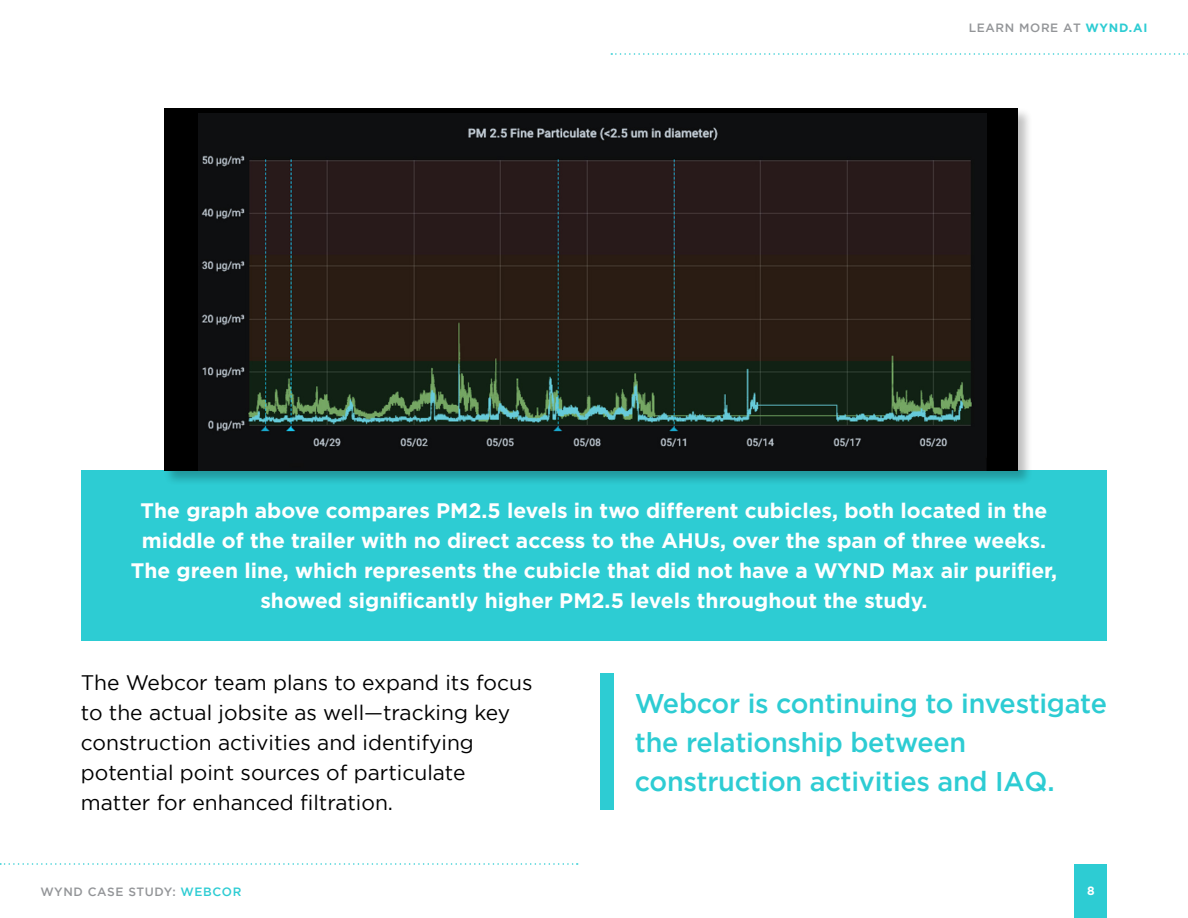
<style>
.page{position:relative;width:1188px;height:918px;background:#fff}
.page>*{position:absolute;margin:0;border:0;box-sizing:border-box;transform-origin:0 0}
.t1{font:500 27px/39px "Gotham";letter-spacing:-.01em;color:#2dccd3}
.t2{font:700 21px/30px "Gotham Pro";color:#fff;text-align:center}
.t3{font:21px/30px "Gotham";color:#000}
.t4{font:500 12px "Gotham";letter-spacing:.05em;color:#939598}
.t5{font:700 12px "Gotham Pro";color:#fff}
.s1{font-family:"Gotham Pro";font-weight:700;color:#2dccd3}
.s2{color:#2dccd3}
</style>
<div class="page">
<div style="left:1075px;top:864px;width:32px;height:54px;background:#2dccd3"></div>
<svg style="left:0;top:863px;width:578px;height:2px"></svg>
<svg style="left:611px;top:53px;width:577px;height:2px"></svg>
<div style="left:81px;top:471px;width:1026px;height:170px;background:#2dccd3"></div>
<div style="left:163px;top:108px;width:870px;height:379px;background:#000;opacity:.25"></div>
<div style="left:164px;top:108px;width:853px;height:363px;background:#000"></div>
<img style="left:199px;top:113px;width:787px;height:358px">
<div style="left:600px;top:673px;width:13px;height:137px;background:#2dccd3"></div>
<p class="t4" style="left:969px;top:20px;width:180px">LEARN MORE AT <span class="s1">WYND.AI</span></p>
<p class="t2" style="left:131px;top:495px;width:928px">The graph above compares PM2.5 levels in two different cubicles, both located in the middle of the trailer with no direct access to the AHUs, over the span of three weeks.<br>The green line, which represents the cubicle that did not have a WYND Max air purifier, showed significantly higher PM2.5 levels throughout the study.</p>
<p class="t3" style="left:81px;top:667px;width:453px">The Webcor team plans to expand its focus to the actual jobsite as well—tracking key construction activities and identifying potential point sources of particulate matter for enhanced filtration.</p>
<p class="t4" style="left:40px;top:884px;width:202px">WYND CASE STUDY: <span class="s2">WEBCOR</span></p>
<p class="t1" style="left:635px;top:684px;width:474px">Webcor is continuing to investigate the relationship between construction activities and IAQ.</p>
<p class="t5" style="left:1087px;top:884px;width:9px">8</p>
</div>
